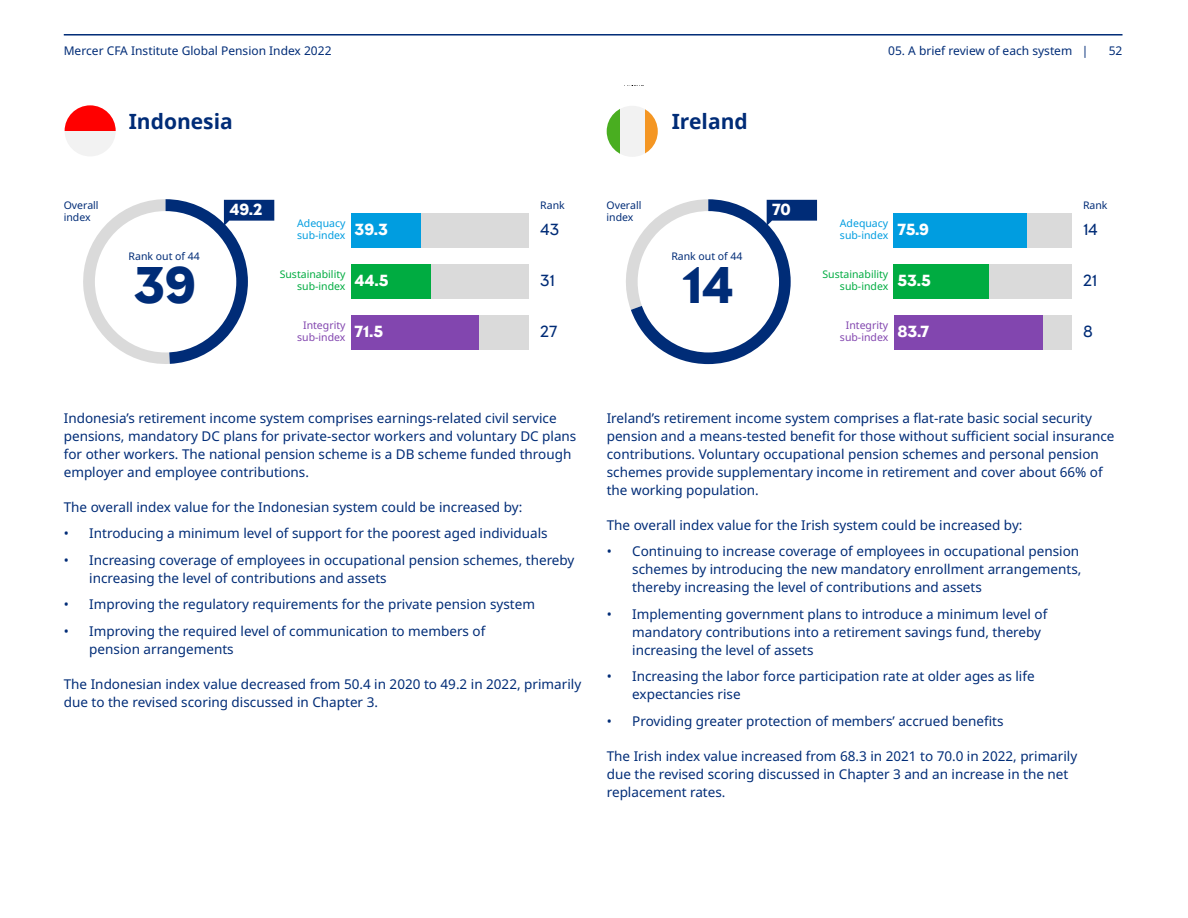
<style>
.page{position:relative;width:1188px;height:918px;background:#fff}
.page>*{position:absolute;margin:0;border:0;box-sizing:border-box;transform-origin:0 0}
.t1{font:700 48px "MMC Display";color:#002c77}
.t2{font:700 21px "Noto Sans";color:#002c77}
.t3{font:700 15px "MMC Display";color:#fff}
.t4{font:15px "MMC Display";color:#002c77}
.t5{font:13.5px/18px "Noto Sans";color:#002c77}
.t6{font:12px "Noto Sans";color:#002c77}
.t7{font:10.5px/12px "Noto Sans";color:#002c77}
.t8{font:10.5px/12px "Noto Sans";color:#00ac41;text-align:right}
.t9{font:10.5px/12px "Noto Sans";color:#8246af;text-align:center}
.t10{font:10.5px/12px "Noto Sans";color:#009de0}
</style>
<div class="page">
<hr style="left:64px;top:34px;width:1059px;height:2px;background:#002c77">
<svg style="left:645px;top:109px;width:13px;height:45px"></svg>
<div style="left:619px;top:106px;width:26px;height:51px;background:#f2f2f2"></div>
<svg style="left:607px;top:109px;width:12px;height:44px"></svg>
<div style="left:65px;top:131px;width:51px;height:25px;background:#f2f2f2"></div>
<svg style="left:65px;top:105px;width:51px;height:26px"></svg>
<div style="left:478px;top:316px;width:51px;height:34px;background:#dadada"></div>
<div style="left:351px;top:316px;width:127px;height:34px;background:#8246af"></div>
<div style="left:430px;top:265px;width:99px;height:34px;background:#dadada"></div>
<div style="left:351px;top:265px;width:79px;height:34px;background:#00ac41"></div>
<div style="left:421px;top:214px;width:108px;height:34px;background:#dadada"></div>
<div style="left:351px;top:214px;width:70px;height:34px;background:#009de0"></div>
<svg style="left:83px;top:199px;width:191px;height:165px"></svg>
<div style="left:1043px;top:315px;width:29px;height:34px;background:#dadada"></div>
<div style="left:894px;top:315px;width:149px;height:34px;background:#8246af"></div>
<div style="left:989px;top:264px;width:83px;height:34px;background:#dadada"></div>
<div style="left:894px;top:264px;width:95px;height:34px;background:#00ac41"></div>
<div style="left:1027px;top:213px;width:45px;height:34px;background:#dadada"></div>
<div style="left:894px;top:213px;width:133px;height:34px;background:#009de0"></div>
<svg style="left:626px;top:199px;width:191px;height:165px"></svg>
<p class="t6" style="left:64px;top:42px;width:269px">Mercer CFA Institute Global Pension Index 2022</p>
<p class="t6" style="left:1109px;top:42px;width:15px">52</p>
<p class="t6" style="left:888px;top:43px;width:202px">05. A brief review of each system |</p>
<h2 class="t2" style="left:129px;top:106px;width:105px">Indonesia</h2>
<h2 class="t2" style="left:672px;top:106px;width:78px">Ireland</h2>
<p class="t7" style="left:64px;top:200px;width:36px">Overall index</p>
<p class="t7" style="left:540px;top:200px;width:26px">Rank</p>
<p class="t10" style="left:297px;top:218px;width:50px">Adequacy sub-index</p>
<p class="t8" style="left:280px;top:269px;width:67px">Sustainability sub-index</p>
<p class="t9" style="left:297px;top:320px;width:50px">Integrity sub-index</p>
<p class="t3" style="left:229px;top:200px;width:34px">49.2</p>
<p class="t3" style="left:355px;top:220px;width:35px">39.3</p>
<p class="t3" style="left:355px;top:271px;width:36px">44.5</p>
<p class="t3" style="left:355px;top:322px;width:30px">71.5</p>
<p class="t4" style="left:540px;top:220px;width:20px">43</p>
<p class="t4" style="left:540px;top:271px;width:16px">31</p>
<p class="t4" style="left:540px;top:322px;width:19px">27</p>
<p class="t7" style="left:129px;top:251px;width:73px">Rank out of 44</p>
<h1 class="t1" style="left:134px;top:253px;width:64px">39</h1>
<p class="t7" style="left:607px;top:200px;width:36px">Overall index</p>
<p class="t7" style="left:1083px;top:200px;width:26px">Rank</p>
<p class="t10" style="left:840px;top:218px;width:50px">Adequacy sub-index</p>
<p class="t8" style="left:822px;top:269px;width:67px">Sustainability sub-index</p>
<p class="t9" style="left:840px;top:320px;width:50px">Integrity sub-index</p>
<p class="t3" style="left:772px;top:200px;width:20px">70</p>
<p class="t3" style="left:897px;top:220px;width:33px">75.9</p>
<p class="t3" style="left:897px;top:271px;width:35px">53.5</p>
<p class="t3" style="left:897px;top:322px;width:33px">83.7</p>
<p class="t4" style="left:1083px;top:220px;width:16px">14</p>
<p class="t4" style="left:1083px;top:271px;width:16px">21</p>
<p class="t4" style="left:1083px;top:322px;width:11px">8</p>
<p class="t7" style="left:671px;top:251px;width:73px">Rank out of 44</p>
<h1 class="t1" style="left:682px;top:253px;width:53px">14</h1>
<p class="t5" style="left:64px;top:409px;width:514px">Indonesia’s retirement income system comprises earnings-related civil service pensions, mandatory DC plans for private-sector workers and voluntary DC plans for other workers. The national pension scheme is a DB scheme funded through employer and employee contributions.</p>
<p class="t5" style="left:64px;top:498px;width:460px">The overall index value for the Indonesian system could be increased by:</p>
<p class="t5" style="left:64px;top:525px;width:485px">• Introducing a minimum level of support for the poorest aged individuals</p>
<p class="t5" style="left:89px;top:551px;width:487px;text-indent:-26px">• Increasing coverage of employees in occupational pension schemes, thereby increasing the level of contributions and assets</p>
<p class="t5" style="left:64px;top:596px;width:473px">• Improving the regulatory requirements for the private pension system</p>
<p class="t5" style="left:89px;top:622px;width:398px;text-indent:-26px">• Improving the required level of communication to members of pension arrangements</p>
<p class="t5" style="left:64px;top:675px;width:519px">The Indonesian index value decreased from 50.4 in 2020 to 49.2 in 2022, primarily due to the revised scoring discussed in Chapter 3.</p>
<p class="t5" style="left:607px;top:409px;width:509px">Ireland’s retirement income system comprises a flat-rate basic social security pension and a means-tested benefit for those without sufficient social insurance contributions. Voluntary occupational pension schemes and personal pension schemes provide supplementary income in retirement and cover about 66% of the working population.</p>
<p class="t5" style="left:607px;top:516px;width:417px">The overall index value for the Irish system could be increased by:</p>
<p class="t5" style="left:632px;top:542px;width:451px;text-indent:-26px">• Continuing to increase coverage of employees in occupational pension schemes by introducing the new mandatory enrollment arrangements, thereby increasing the level of contributions and assets</p>
<p class="t5" style="left:632px;top:605px;width:417px;text-indent:-26px">• Implementing government plans to introduce a minimum level of mandatory contributions into a retirement savings fund, thereby increasing the level of assets</p>
<p class="t5" style="left:632px;top:667px;width:404px;text-indent:-26px">• Increasing the labor force participation rate at older ages as life expectancies rise</p>
<p class="t5" style="left:607px;top:712px;width:398px">• Providing greater protection of members’ accrued benefits</p>
<p class="t5" style="left:607px;top:747px;width:472px">The Irish index value increased from 68.3 in 2021 to 70.0 in 2022, primarily due the revised scoring discussed in Chapter 3 and an increase in the net replacement rates.</p>
</div>
